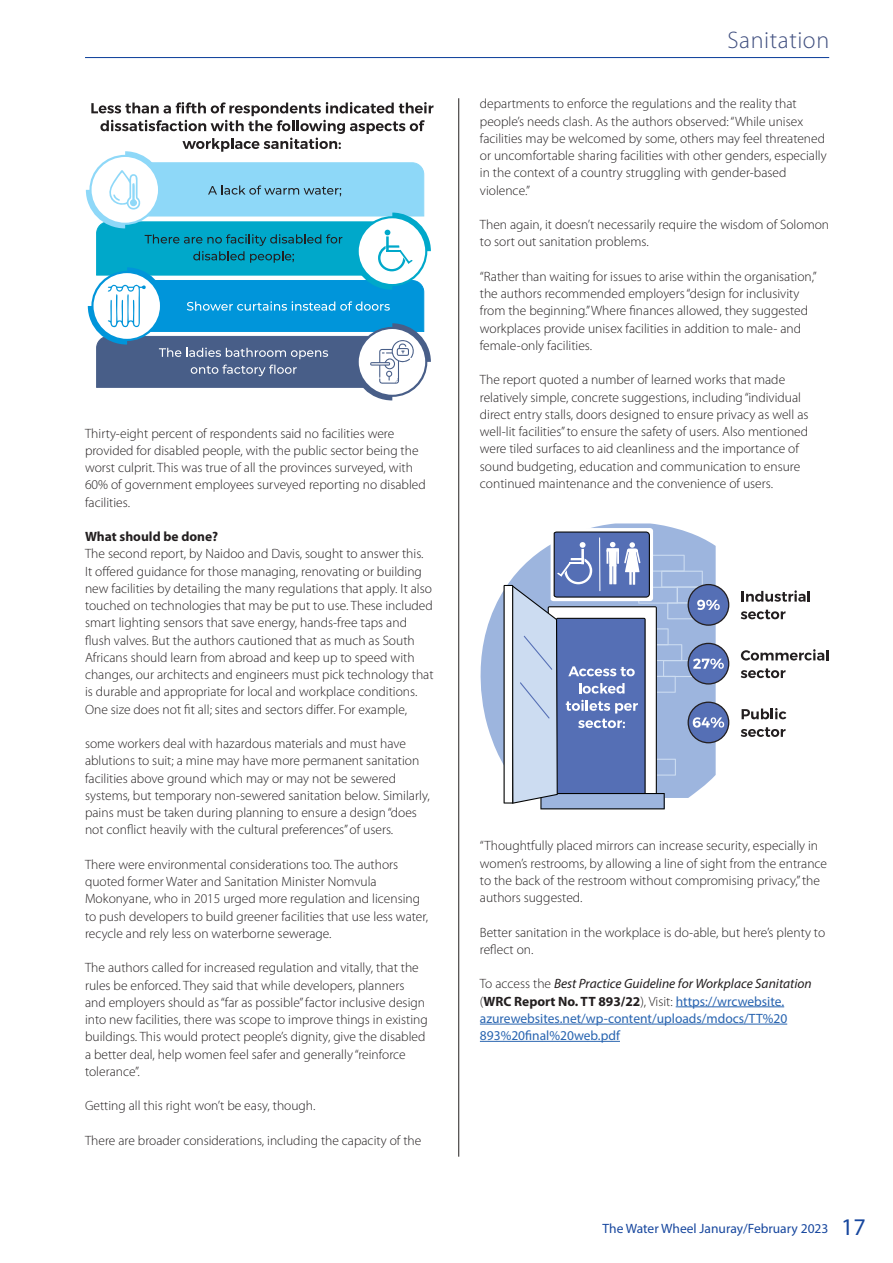
<style>
.page{position:relative;width:893px;height:1263px;background:#fff}
.page>*{position:absolute;margin:0;border:0;box-sizing:border-box;transform-origin:0 0}
.t1{font:300 24px "Myriad Pro";letter-spacing:.025em;color:#415080}
.t2{font:300 13.5px/17.2px "Myriad Pro";color:#231f20}
.t3{font:13.5px/17.2px "Myriad Pro";color:#2864b0}
.t4{font:13.5px "Myriad Pro";color:#17479e}
.t5{font:700 13.5px "Myriad Pro";color:#231f20}
.s1{font-weight:300;color:#231f20}
.s2{font-style:italic;color:#231f20}
.s3{font-weight:700;color:#231f20}
.s4{font-size:24px}
</style>
<div class="page">
<hr style="left:85px;top:57px;width:744px;height:1px;background:#17479e">
<hr style="left:676px;top:1006px;width:108px;height:1px;background:#2864b0">
<hr style="left:480px;top:1024px;width:307px;height:1px;background:#2864b0">
<hr style="left:480px;top:1041px;width:140px;height:1px;background:#2864b0">
<hr style="left:458px;top:98px;width:1px;height:1059px;background:#231f20">
<svg style="left:86px;top:102px;width:347px;height:298px"></svg>
<svg style="left:480px;top:523px;width:194px;height:275px"></svg>
<svg style="left:688px;top:585px;width:41px;height:40px"></svg>
<div style="left:688px;top:584px;width:41px;height:42px;border:1px solid #231f20;border-radius:50%"></div>
<svg style="left:688px;top:643px;width:41px;height:41px"></svg>
<div style="left:688px;top:643px;width:41px;height:41px;border:1px solid #231f20;border-radius:50%"></div>
<svg style="left:688px;top:702px;width:41px;height:41px"></svg>
<div style="left:688px;top:701px;width:41px;height:42px;border:1px solid #231f20;border-radius:50%"></div>
<svg style="left:504px;top:528px;width:220px;height:281px"></svg>
<svg style="left:741px;top:649px;width:87px;height:11px"></svg>
<svg style="left:741px;top:668px;width:44px;height:10px"></svg>
<svg style="left:742px;top:590px;width:68px;height:12px"></svg>
<svg style="left:741px;top:610px;width:44px;height:9px"></svg>
<svg style="left:742px;top:708px;width:44px;height:11px"></svg>
<svg style="left:741px;top:727px;width:44px;height:10px"></svg>
<p class="t2" style="left:85px;top:426px;width:342px">Thirty-eight percent of respondents said no facilities were provided for disabled people, with the public sector being the worst culprit. This was true of all the provinces surveyed, with 60% of government employees surveyed reporting no disabled facilities.</p>
<p class="t5" style="left:85px;top:531px;width:135px">What should be done?</p>
<p class="t2" style="left:85px;top:546px;width:350px">The second report, by Naidoo and Davis, sought to answer this.<br>It offered guidance for those managing, renovating or building new facilities by detailing the many regulations that apply. It also touched on technologies that may be put to use. These included smart lighting sensors that save energy, hands-free taps and flush valves. But the authors cautioned that as much as South Africans should learn from abroad and keep up to speed with changes, our architects and engineers must pick technology that is durable and appropriate for local and workplace conditions.<br>One size does not fit all; sites and sectors differ. For example,</p>
<p class="t2" style="left:85px;top:736px;width:346px">some workers deal with hazardous materials and must have ablutions to suit; a mine may have more permanent sanitation facilities above ground which may or may not be sewered systems, but temporary non-sewered sanitation below. Similarly, pains must be taken during planning to ensure a design “does not conflict heavily with the cultural preferences” of users.</p>
<p class="t2" style="left:85px;top:857px;width:345px">There were environmental considerations too. The authors quoted former Water and Sanitation Minister Nomvula Mokonyane, who in 2015 urged more regulation and licensing to push developers to build greener facilities that use less water, recycle and rely less on waterborne sewerage.</p>
<p class="t2" style="left:85px;top:961px;width:344px">The authors called for increased regulation and vitally, that the rules be enforced. They said that while developers, planners and employers should as “far as possible” factor inclusive design into new facilities, there was scope to improve things in existing buildings. This would protect people’s dignity, give the disabled a better deal, help women feel safer and generally “reinforce tolerance”.</p>
<p class="t2" style="left:85px;top:1099px;width:232px">Getting all this right won’t be easy, though.</p>
<p class="t2" style="left:85px;top:1133px;width:338px">There are broader considerations, including the capacity of the</p>
<h1 class="t1" style="left:727px;top:31px;width:103px">Sanitation</h1>
<p class="t2" style="left:480px;top:97px;width:348px">departments to enforce the regulations and the reality that people’s needs clash. As the authors observed: “While unisex facilities may be welcomed by some, others may feel threatened or uncomfortable sharing facilities with other genders, especially in the context of a country struggling with gender-based violence.”</p>
<p class="t2" style="left:480px;top:217px;width:351px">Then again, it doesn’t necessarily require the wisdom of Solomon to sort out sanitation problems.</p>
<p class="t2" style="left:480px;top:269px;width:338px">“Rather than waiting for issues to arise within the organisation,” the authors recommended employers “design for inclusivity from the beginning.” Where finances allowed, they suggested workplaces provide unisex facilities in addition to male- and female-only facilities.</p>
<p class="t2" style="left:480px;top:373px;width:330px">The report quoted a number of learned works that made relatively simple, concrete suggestions, including “individual direct entry stalls, doors designed to ensure privacy as well as well-lit facilities” to ensure the safety of users. Also mentioned were tiled surfaces to aid cleanliness and the importance of sound budgeting, education and communication to ensure continued maintenance and the convenience of users.</p>
<p class="t2" style="left:480px;top:838px;width:349px">“Thoughtfully placed mirrors can increase security, especially in women’s restrooms, by allowing a line of sight from the entrance to the back of the restroom without compromising privacy,” the authors suggested.</p>
<p class="t2" style="left:480px;top:925px;width:347px">Better sanitation in the workplace is do-able, but here’s plenty to reflect on.</p>
<p class="t3" style="left:480px;top:976px;width:333px"><span class="s1">To access the</span> <span class="s2">Best Practice Guideline for Workplace Sanitation </span><span class="s1">(</span><span class="s3">WRC Report No. TT 893/22</span><span class="s1">), Visit:</span> https://wrcwebsite. azurewebsites.net/wp-content/uploads/mdocs/TT%20<br>893%20final%20web.pdf</p>
<p class="t4" style="left:603px;top:1223px;width:265px">The Water Wheel Januray/February 2023 <span class="s4">17</span></p>
</div>
